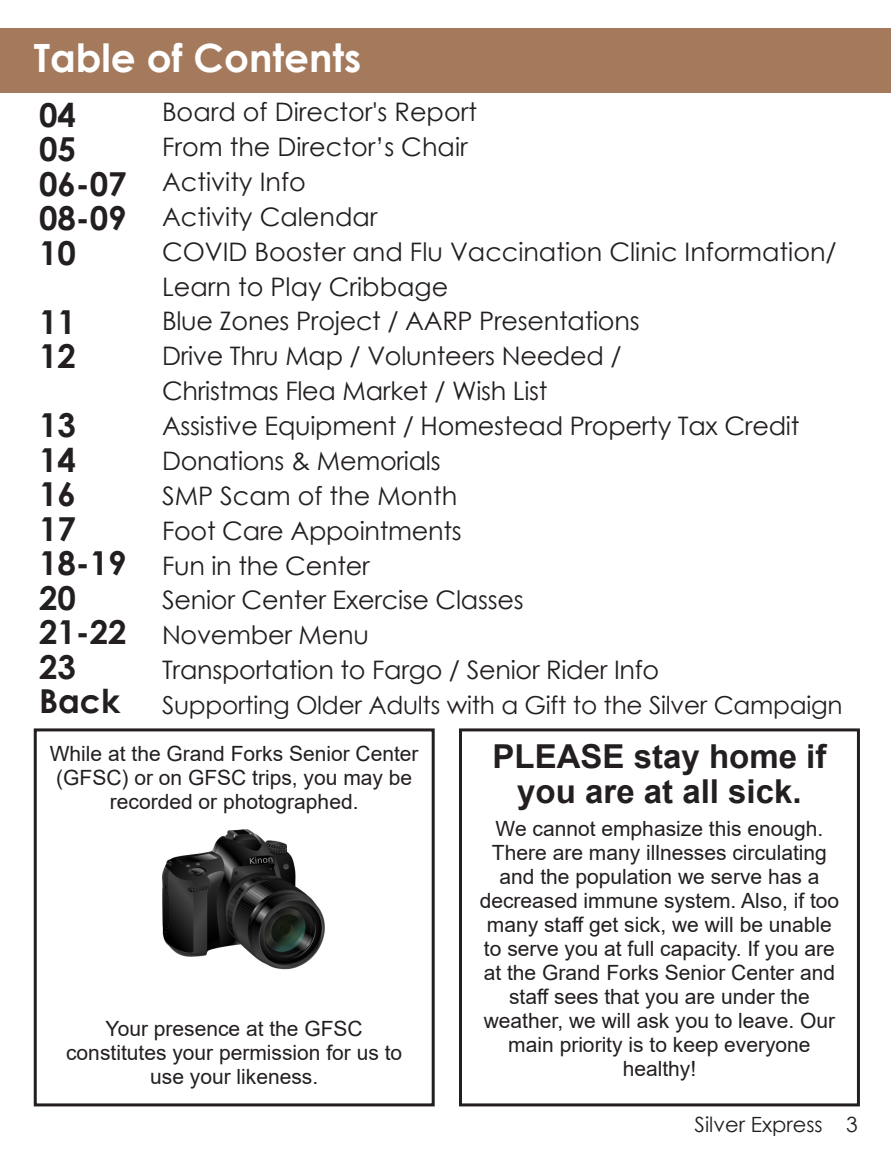
<style>
.page{position:relative;width:891px;height:1161px;background:#fff}
.page>*{position:absolute;margin:0;border:0;box-sizing:border-box;transform-origin:0 0}
.t1{font:700 39px "Century Gothic";color:#fff}
.t2{font:700 33px "Century Gothic";color:#231f20}
.t3{font:700 33px/34.5px "Arial";color:#231f20;text-align:center}
.t4{font:25.5px "Century Gothic";letter-spacing:-.01em;color:#231f20}
.t5{font:24.75px "Century Gothic";letter-spacing:-.01em;color:#231f20}
.t6{font:21px/24px "Arial";color:#231f20;text-align:center}
.t7{font:21px "Century Gothic";color:#231f20}
</style>
<div class="page">
<div style="left:0;top:28px;width:891px;height:64px;background:#a4795c"></div>
<img style="left:162px;top:829px;width:163px;height:141px">
<div style="left:34px;top:728px;width:401px;height:378px;border:3px solid #231f20"></div>
<div style="left:459px;top:728px;width:401px;height:378px;border:3px solid #231f20"></div>
<p class="t1" style="left:34px;top:28px;width:329px">Table of Contents</p>
<p class="t2" style="left:39px;top:90px;width:38px">04</p>
<p class="t2" style="left:39px;top:124px;width:38px">05</p>
<p class="t2" style="left:39px;top:159px;width:89px">06-07</p>
<p class="t2" style="left:39px;top:193px;width:89px">08-09</p>
<p class="t2" style="left:39px;top:228px;width:38px">10</p>
<p class="t2" style="left:39px;top:297px;width:38px">11</p>
<p class="t2" style="left:39px;top:331px;width:38px">12</p>
<p class="t2" style="left:39px;top:400px;width:38px">13</p>
<p class="t2" style="left:39px;top:435px;width:38px">14</p>
<p class="t2" style="left:39px;top:469px;width:38px">16</p>
<p class="t2" style="left:39px;top:504px;width:38px">17</p>
<p class="t2" style="left:39px;top:538px;width:89px">18-19</p>
<p class="t2" style="left:39px;top:573px;width:38px">20</p>
<p class="t2" style="left:39px;top:607px;width:89px">21-22</p>
<p class="t2" style="left:39px;top:642px;width:38px">23</p>
<p class="t2" style="left:39px;top:676px;width:83px">Back</p>
<p class="t4" style="left:162px;top:94px;width:317px">Board of Director's Report</p>
<p class="t4" style="left:162px;top:129px;width:307px">From the Director’s Chair</p>
<p class="t4" style="left:162px;top:164px;width:145px">Activity Info</p>
<p class="t4" style="left:162px;top:199px;width:217px">Activity Calendar</p>
<p class="t4" style="left:162px;top:234px;width:676px">COVID Booster and Flu Vaccination Clinic Information/</p>
<p class="t4" style="left:162px;top:268px;width:288px">Learn to Play Cribbage</p>
<p class="t4" style="left:162px;top:303px;width:479px">Blue Zones Project / AARP Presentations</p>
<p class="t4" style="left:162px;top:338px;width:461px">Drive Thru Map / Volunteers Needed /</p>
<p class="t4" style="left:162px;top:373px;width:387px">Christmas Flea Market / Wish List</p>
<p class="t4" style="left:162px;top:408px;width:639px">Assistive Equipment / Homestead Property Tax Credit</p>
<p class="t4" style="left:162px;top:443px;width:280px">Donations &amp; Memorials</p>
<p class="t4" style="left:162px;top:478px;width:297px">SMP Scam of the Month</p>
<p class="t4" style="left:162px;top:513px;width:301px">Foot Care Appointments</p>
<p class="t4" style="left:162px;top:547px;width:209px">Fun in the Center</p>
<p class="t4" style="left:162px;top:582px;width:363px">Senior Center Exercise Classes</p>
<p class="t4" style="left:162px;top:617px;width:208px">November Menu</p>
<p class="t4" style="left:162px;top:652px;width:499px">Transportation to Fargo / Senior Rider Info</p>
<p class="t5" style="left:162px;top:688px;width:682px">Supporting Older Adults with a Gift to the Silver Campaign</p>
<p class="t6" style="left:50px;top:742px;width:370px">While at the Grand Forks Senior Center (GFSC) or on GFSC trips, you may be recorded or photographed.</p>
<p class="t6" style="left:66px;top:1017px;width:338px">Your presence at the GFSC constitutes your permission for us to use your likeness.</p>
<p class="t3" style="left:493px;top:740px;width:335px">PLEASE stay home if you are at all sick.</p>
<p class="t6" style="left:480px;top:816px;width:361px">We cannot emphasize this enough.<br>There are many illnesses circulating and the population we serve has a decreased immune system. Also, if too many staff get sick, we will be unable to serve you at full capacity. If you are at the Grand Forks Senior Center and staff sees that you are under the weather, we will ask you to leave. Our main priority is to keep everyone healthy!</p>
<p class="t7" style="left:695px;top:1110px;width:165px">Silver Express 3</p>
</div>
